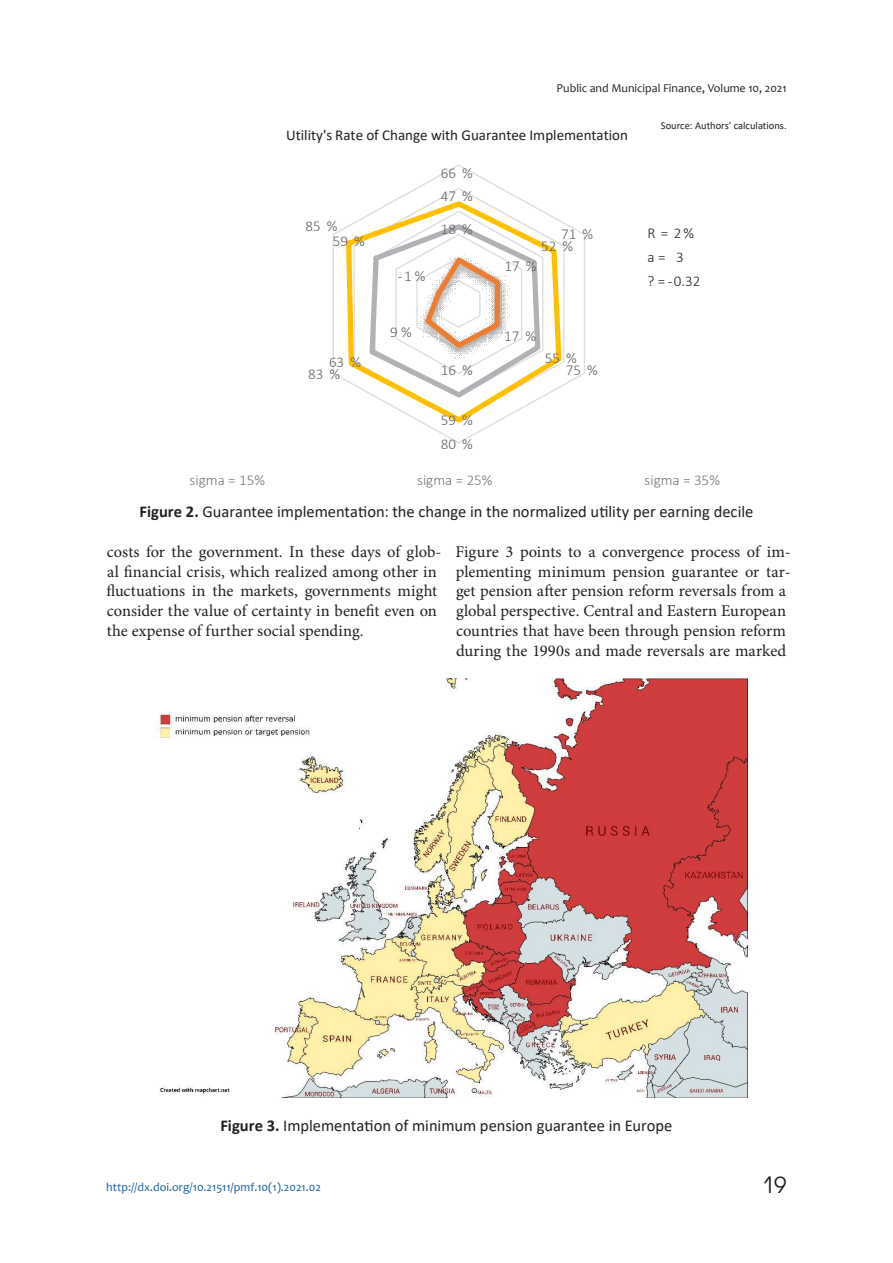
<style>
.page{position:relative;width:893px;height:1263px;background:#fff}
.page>*{position:absolute;margin:0;border:0;box-sizing:border-box;transform-origin:0 0}
.t1{font:22.5px "Avant Garde Gothic C";color:#231f20}
.t2{font:16.5px/19.8px "Minion Pro";letter-spacing:.005em;color:#231f20}
.t3{font:16.5px "Calibri";letter-spacing:-.005em;color:#231f20}
.t4{font:300 15px "Calibri";color:#636366}
.t5{font:15px "Calibri";color:#231f20}
.t6{font:300 15px "Calibri";color:#76787b}
.t7{font:300 15px/23.9px "Calibri";color:#231f20}
.t8{font:12px "Candara";color:#175d9e}
.t9{font:12px "Candara";color:#231f20}
.t10{font:10.5px "Calibri";color:#231f20}
.s1{font-weight:700}
</style>
<div class="page">
<svg style="left:332px;top:165px;width:253px;height:278px"></svg>
<svg style="left:342px;top:198px;width:222px;height:228px"></svg>
<img style="left:155px;top:678px;width:592px;height:419px">
<p class="t9" style="left:557px;top:83px;width:232px">Public and Municipal Finance, Volume 10, 2021</p>
<p class="t5" style="left:286px;top:124px;width:343px">Utility's Rate of Change with Guarantee Implementation</p>
<p class="t4" style="left:441px;top:164px;width:33px">66 %</p>
<p class="t4" style="left:441px;top:187px;width:33px">47 %</p>
<p class="t4" style="left:305px;top:217px;width:33px">85 %</p>
<p class="t4" style="left:333px;top:232px;width:33px">59 %</p>
<p class="t4" style="left:441px;top:220px;width:33px">18 %</p>
<p class="t4" style="left:561px;top:225px;width:33px">71 %</p>
<p class="t4" style="left:541px;top:236px;width:33px">52 %</p>
<p class="t4" style="left:398px;top:267px;width:29px">-1%</p>
<p class="t4" style="left:504px;top:256px;width:33px">17 %</p>
<p class="t4" style="left:390px;top:322px;width:23px">9%</p>
<p class="t4" style="left:504px;top:326px;width:33px">17 %</p>
<p class="t4" style="left:329px;top:353px;width:33px">63 %</p>
<p class="t4" style="left:308px;top:365px;width:33px">83 %</p>
<p class="t4" style="left:441px;top:361px;width:33px">16 %</p>
<p class="t4" style="left:545px;top:349px;width:34px">55 %</p>
<p class="t4" style="left:566px;top:360px;width:33px">75 %</p>
<p class="t4" style="left:441px;top:411px;width:33px">59 %</p>
<p class="t4" style="left:441px;top:435px;width:33px">80 %</p>
<p class="t10" style="left:661px;top:122px;width:127px">Source: Authors’ calculations.</p>
<p class="t7" style="left:648px;top:221px;width:54px">R=2% a = 3<br>? = -0.32</p>
<p class="t6" style="left:190px;top:471px;width:77px">sigma = 15%</p>
<p class="t6" style="left:417px;top:471px;width:77px">sigma = 25%</p>
<p class="t6" style="left:644px;top:471px;width:77px">sigma = 35%</p>
<p class="t3" style="left:140px;top:500px;width:615px"><span class="s1">Figure 2.</span> Guarantee implementation: the change in the normalized utility per earning decile</p>
<p class="t2" style="left:106px;top:543px;width:336px">costs for the government. In these days of glob&shy;al financial crisis, which realized among other in fluctuations in the markets, governments might consider the value of certainty in benefit even on the expense of further social spending.</p>
<p class="t2" style="left:456px;top:543px;width:336px">Figure 3 points to a convergence process of im&shy;plementing minimum pension guarantee or tar&shy;get pension after pension reform reversals from a global perspective. Central and Eastern European countries that have been through pension reform during the 1990s and made reversals are marked</p>
<p class="t3" style="left:220px;top:1114px;width:454px"><span class="s1">Figure 3.</span> Implementation of minimum pension guarantee in Europe</p>
<p class="t8" style="left:106px;top:1182px;width:216px">http://dx.doi.org/10.21511/pmf.10(1).2021.02</p>
<h1 class="t1" style="left:762px;top:1172px;width:26px">19</h1>
</div>
